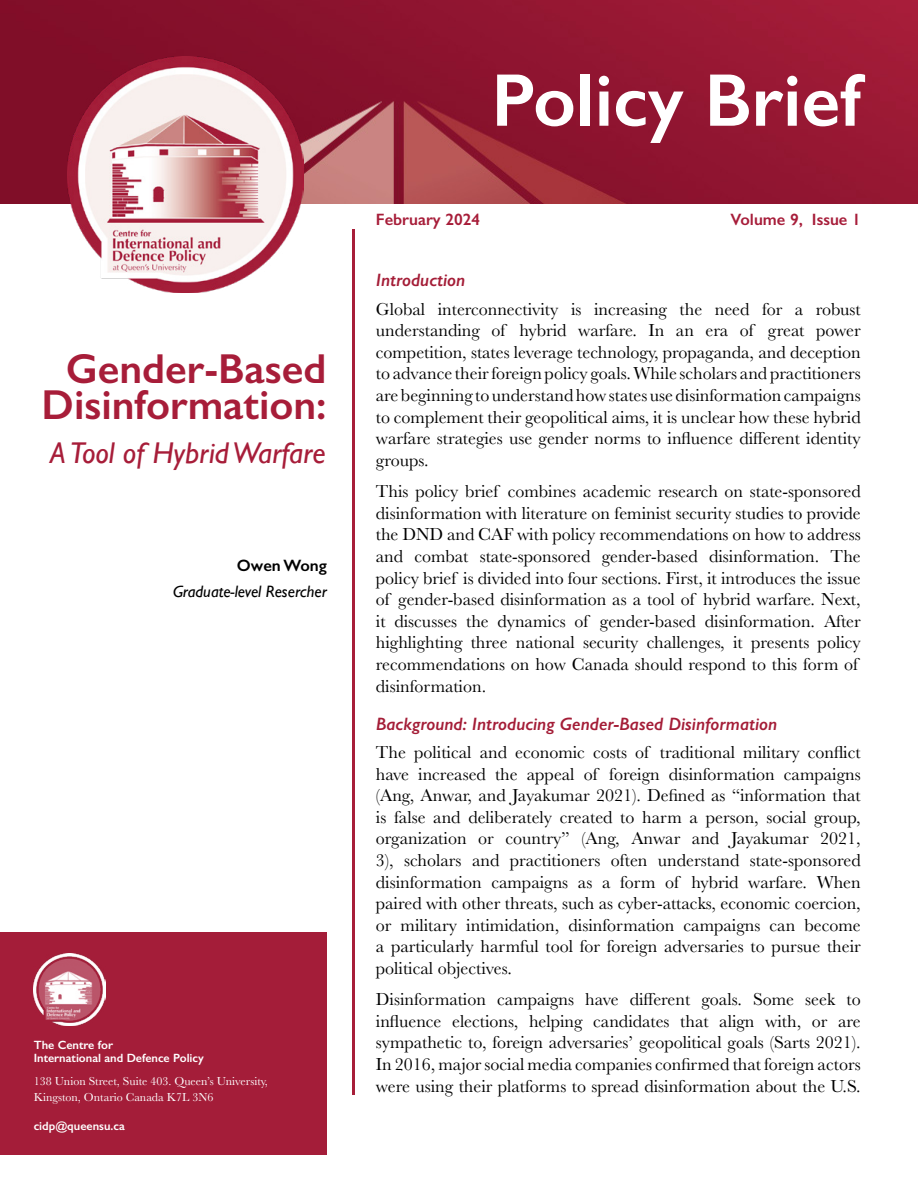
<style>
.page{position:relative;width:918px;height:1188px;background:#fff}
.page>*{position:absolute;margin:0;border:0;box-sizing:border-box;transform-origin:0 0}
.t1{font:600 75px "Gill Sans";color:#fff}
.t2{font:600 42px/36px "Gill Sans";color:#a71d39;text-align:center}
.t3{font:italic 30px "Gill Sans";color:#a71d39}
.t4{font:18px/21.6px "Baskerville";color:#000;text-align:justify}
.t5{font:italic 600 18px "Gill Sans";color:#a41d37}
.t6{font:italic 16.5px "Gill Sans";color:#000}
.t7{font:600 16.5px "Gill Sans";color:#a71d3a}
.t8{font:600 16.5px "Gill Sans";color:#a71d39}
.t9{font:600 16.5px "Gill Sans";color:#000}
.t10{font:12px/15.8px "Baskerville";color:#fff}
.t11{font:600 12px/12.8px "Gill Sans";color:#fff}
</style>
<div class="page">
<div style="left:0;top:932px;width:327px;height:223px;background:#a41d39"></div>
<hr style="left:352px;top:230px;width:2px;height:865px;background:#a71e39">
<img style="left:0;top:0;width:918px;height:204px">
<img style="left:68px;top:57px;width:235px;height:235px">
<img style="left:34px;top:953px;width:72px;height:72px">
<h2 class="t2" style="left:42px;top:351px;width:286px">Gender-Based<br>Disinformation:</h2>
<h3 class="t3" style="left:50px;top:436px;width:277px">A Tool of Hybrid Warfare</h3>
<p class="t9" style="left:237px;top:555px;width:92px">Owen Wong</p>
<p class="t6" style="left:173px;top:582px;width:155px">Graduate-level Resercher</p>
<p class="t11" style="left:34px;top:1038px;width:172px">The Centre for<br>International and Defence Policy</p>
<p class="t10" style="left:34px;top:1073px;width:236px">138 Union Street, Suite 403. Queen’s University,<br>Kingston, Ontario Canada K7L 3N6</p>
<p class="t11" style="left:34px;top:1119px;width:93px">cidp@queensu.ca</p>
<h1 class="t1" style="left:492px;top:55px;width:371px">Policy Brief</h1>
<p class="t8" style="left:376px;top:210px;width:106px">February 2024</p>
<p class="t7" style="left:730px;top:210px;width:132px">Volume 9, Issue 1</p>
<p class="t5" style="left:376px;top:269px;width:91px">Introduction</p>
<p class="t4" style="left:376px;top:298px;width:486px">Global interconnectivity is increasing the need for a robust understanding of hybrid warfare. In an era of great power competition, states leverage technology, propaganda, and deception to advance their foreign policy goals. While scholars and practitioners are beginning to understand how states use disinformation campaigns to complement their geopolitical aims, it is unclear how these hybrid warfare strategies use gender norms to influence different identity groups.</p>
<p class="t4" style="left:376px;top:481px;width:486px;text-align:left">This policy brief combines academic research on state-sponsored disinformation with literature on feminist security studies to provide the DND and CAF with policy recommendations on how to address and combat state-sponsored gender-based disinformation. The policy brief is divided into four sections. First, it introduces the issue of gender-based disinformation as a tool of hybrid warfare. Next, it discusses the dynamics of gender-based disinformation. After highlighting three national security challenges, it presents policy recommendations on how Canada should respond to this form of disinformation.</p>
<p class="t5" style="left:376px;top:713px;width:403px">Background: Introducing Gender-Based Disinformation</p>
<p class="t4" style="left:376px;top:742px;width:486px">The political and economic costs of traditional military conflict have increased the appeal of foreign disinformation campaigns (Ang, Anwar, and Jayakumar 2021). Defined as “information that is false and deliberately created to harm a person, social group, organization or country” (Ang, Anwar and Jayakumar 2021, 3), scholars and practitioners often understand state-sponsored disinformation campaigns as a form of hybrid warfare. When paired with other threats, such as cyber-attacks, economic coercion, or military intimidation, disinformation campaigns can become a particularly harmful tool for foreign adversaries to pursue their political objectives.</p>
<p class="t4" style="left:376px;top:989px;width:486px">Disinformation campaigns have different goals. Some seek to influence elections, helping candidates that align with, or are sympathetic to, foreign adversaries’ geopolitical goals (Sarts 2021).<br>In 2016, major social media companies confirmed that foreign actors were using their platforms to spread disinformation about the U.S.</p>
</div>
